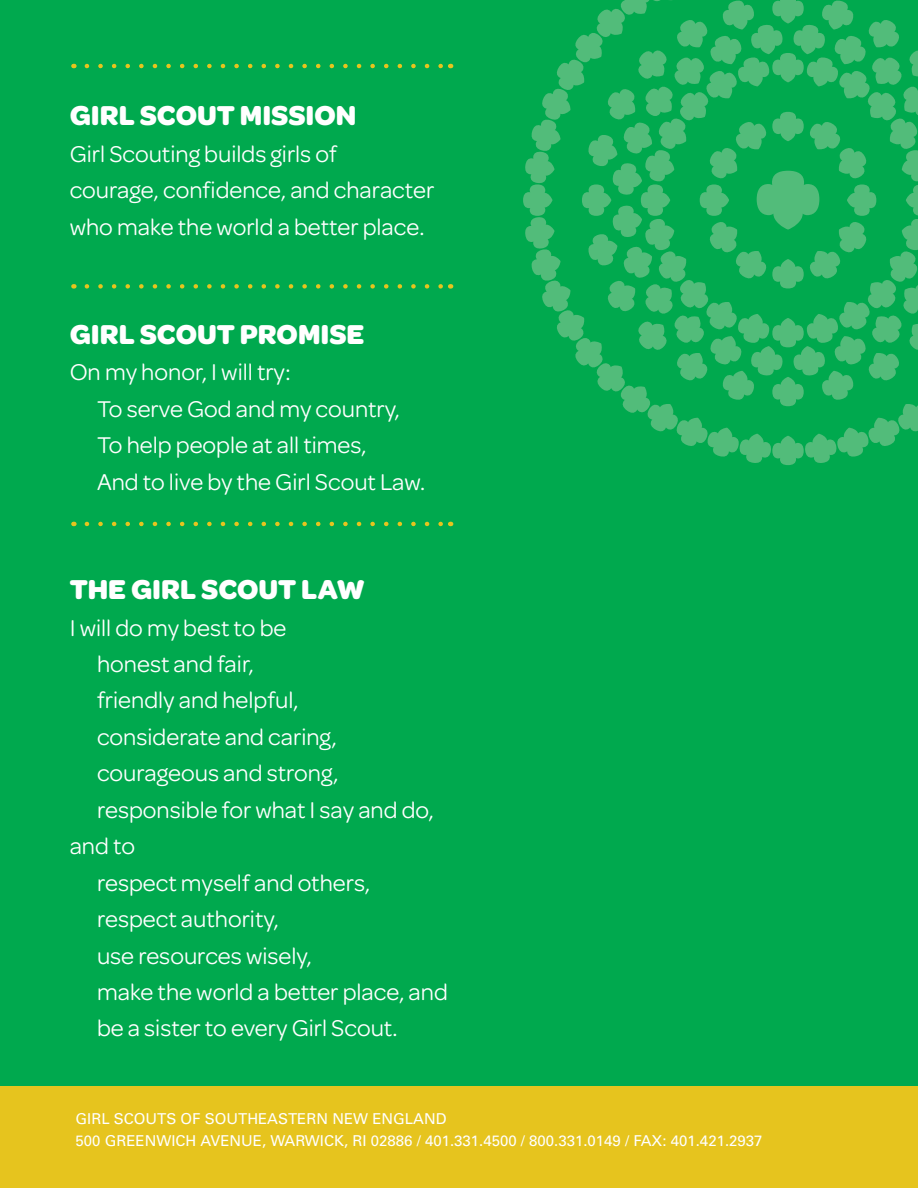
<style>
.page{position:relative;width:918px;height:1188px;background:#00a94e}
.page>*{position:absolute;margin:0;border:0;box-sizing:border-box;transform-origin:0 0}
.t1{font:700 29.1px "Omnes Girl Scouts";color:#fff}
.t2{font:24.3px/36.5px "Omnes";color:#fff}
.t3{font:15px "Univers";color:#fff}
</style>
<div class="page">
<div style="left:0;top:1086px;width:918px;height:102px;background:#e6c41e"></div>
<svg style="left:87px;top:522px;width:356px;height:4px"></svg>
<svg style="left:87px;top:64px;width:356px;height:4px"></svg>
<svg style="left:87px;top:284px;width:356px;height:5px"></svg>
<svg style="left:523px;top:0;width:395px;height:465px"></svg>
<p class="t1" style="left:70px;top:94px;width:288px">GIRL SCOUT MISSION</p>
<p class="t2" style="left:70px;top:135px;width:366px">Girl Scouting builds girls of<br>courage, confidence, and character who make the world a better place.</p>
<p class="t1" style="left:70px;top:313px;width:296px">GIRL SCOUT PROMISE</p>
<p class="t2" style="left:70px;top:354px;width:223px">On my honor, I will try:</p>
<p class="t2" style="left:97px;top:391px;width:305px">To serve God and my country,</p>
<p class="t2" style="left:97px;top:427px;width:271px">To help people at all times,</p>
<p class="t2" style="left:97px;top:464px;width:330px">And to live by the Girl Scout Law.</p>
<p class="t1" style="left:70px;top:568px;width:297px">THE GIRL SCOUT LAW</p>
<p class="t2" style="left:70px;top:609px;width:218px">I will do my best to be</p>
<p class="t2" style="left:97px;top:646px;width:159px">honest and fair,</p>
<p class="t2" style="left:97px;top:682px;width:203px">friendly and helpful,</p>
<p class="t2" style="left:97px;top:719px;width:241px">considerate and caring,</p>
<p class="t2" style="left:97px;top:755px;width:243px">courageous and strong,</p>
<p class="t2" style="left:97px;top:792px;width:338px">responsible for what I say and do,</p>
<p class="t2" style="left:70px;top:828px;width:67px">and to</p>
<p class="t2" style="left:97px;top:864px;width:275px">respect myself and others,</p>
<p class="t2" style="left:97px;top:901px;width:183px">respect authority,</p>
<p class="t2" style="left:97px;top:937px;width:216px">use resources wisely,</p>
<p class="t2" style="left:97px;top:974px;width:352px">make the world a better place, and</p>
<p class="t2" style="left:97px;top:1010px;width:302px">be a sister to every Girl Scout.</p>
<p class="t3" style="left:76px;top:1109px;width:372px">GIRL SCOUTS OF SOUTHEASTERN NEW ENGLAND</p>
<p class="t3" style="left:76px;top:1132px;width:688px">500 GREENWICH AVENUE, WARWICK, RI 02886 / 401.331.4500 / 800.331.0149 / FAX: 401.421.2937</p>
</div>
